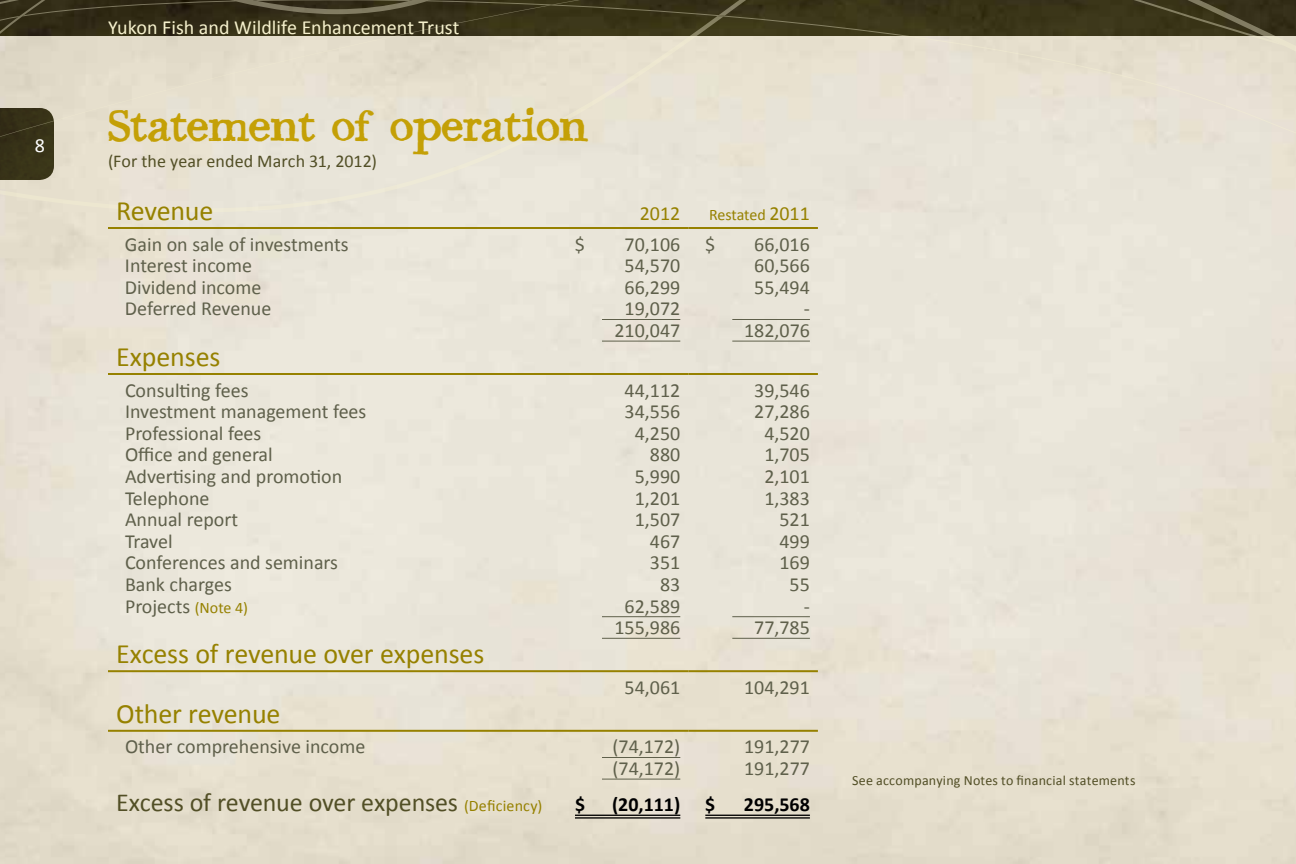
<style>
.page{position:relative;width:1296px;height:864px;background:#fff}
.page>*{position:absolute;margin:0;border:0;box-sizing:border-box;transform-origin:0 0}
.t1{font:44px "Bodoni Hand";letter-spacing:-.025em;color:#c4a006}
.t2{font:28px "Calibri";letter-spacing:-.01em;color:#968100}
.t3{font:26px "Calibri";letter-spacing:-.01em;color:#524f26}
.t4{font:20px "Calibri";color:#5f604b}
.t5{font:20px "Calibri";color:#f6f1cd}
.t6{font:700 20px "Calibri";color:#000}
.t7{font:20px "Calibri";color:#968100}
.t8{font:20px "Calibri";color:#fff}
.t9{font:18px "Calibri";letter-spacing:.005em;color:#524f26}
.t10{font:16px "Calibri";letter-spacing:-.01em;color:#968100}
.t11{font:14px "Calibri";letter-spacing:.015em;color:#524f26}
.s1{font-size:20px}
.s2{font-size:16px;color:#968100}
</style>
<div class="page">
<svg style="left:0;top:247px;width:1296px;height:31px;background:#e8e4d7"></svg>
<svg style="left:0;top:0;width:1296px;height:247px;background:#ccc6b6"></svg>
<hr style="left:108px;top:227px;width:450px;height:2px;background:#968100">
<hr style="left:558px;top:227px;width:130px;height:2px;background:#968100">
<hr style="left:688px;top:227px;width:130px;height:2px;background:#968100">
<hr style="left:108px;top:373px;width:450px;height:2px;background:#968100">
<hr style="left:558px;top:373px;width:130px;height:2px;background:#968100">
<hr style="left:688px;top:373px;width:130px;height:2px;background:#968100">
<hr style="left:108px;top:670px;width:450px;height:2px;background:#968100">
<hr style="left:558px;top:670px;width:130px;height:2px;background:#968100">
<hr style="left:688px;top:670px;width:130px;height:2px;background:#968100">
<hr style="left:108px;top:730px;width:450px;height:2px;background:#968100">
<hr style="left:558px;top:730px;width:130px;height:2px;background:#968100">
<hr style="left:688px;top:730px;width:130px;height:2px;background:#968100">
<hr style="left:602px;top:319px;width:78px;height:1px;background:#5f604b">
<hr style="left:732px;top:319px;width:78px;height:1px;background:#5f604b">
<hr style="left:602px;top:341px;width:78px;height:1px;background:#5f604b">
<hr style="left:732px;top:341px;width:78px;height:1px;background:#5f604b">
<hr style="left:602px;top:616px;width:78px;height:1px;background:#5f604b">
<hr style="left:732px;top:616px;width:78px;height:1px;background:#5f604b">
<hr style="left:602px;top:638px;width:78px;height:1px;background:#5f604b">
<hr style="left:732px;top:638px;width:78px;height:1px;background:#5f604b">
<hr style="left:602px;top:757px;width:78px;height:1px;background:#5f604b">
<hr style="left:602px;top:779px;width:78px;height:1px;background:#5f604b">
<hr style="left:575px;top:815px;width:105px;height:1px;background:#000">
<hr style="left:575px;top:817px;width:105px;height:2px;background:#000">
<hr style="left:705px;top:815px;width:105px;height:1px;background:#000">
<hr style="left:705px;top:817px;width:105px;height:2px;background:#000">
<p class="t8" style="left:35px;top:132px;width:12px">8</p>
<p class="t5" style="left:108px;top:15px;width:353px">Yukon Fish and Wildlife Enhancement Trust</p>
<h1 class="t1" style="left:108px;top:106px;width:482px">Statement of operation</h1>
<p class="t9" style="left:108px;top:150px;width:271px">(For the year ended March 31, 2012)</p>
<h2 class="t2" style="left:116px;top:193px;width:99px">Revenue</h2>
<p class="t7" style="left:640px;top:201px;width:42px">2012</p>
<p class="t10" style="left:709px;top:205px;width:102px">Restated <span class="s1">2011</span></p>
<p class="t4" style="left:125px;top:231px;width:225px">Gain on sale of investments</p>
<p class="t4" style="left:575px;top:231px;width:12px">$</p>
<p class="t4" style="left:625px;top:231px;width:92px">70,106 $</p>
<p class="t4" style="left:754px;top:231px;width:57px">66,016</p>
<p class="t4" style="left:125px;top:253px;width:129px">Interest income</p>
<p class="t4" style="left:625px;top:253px;width:57px">54,570</p>
<p class="t4" style="left:754px;top:253px;width:57px">60,566</p>
<p class="t4" style="left:125px;top:275px;width:138px">Dividend income</p>
<p class="t4" style="left:625px;top:275px;width:57px">66,299</p>
<p class="t4" style="left:754px;top:275px;width:57px">55,494</p>
<p class="t4" style="left:125px;top:296px;width:148px">Deferred Revenue</p>
<p class="t4" style="left:625px;top:296px;width:57px">19,072</p>
<p class="t4" style="left:804px;top:296px;width:8px">-</p>
<p class="t4" style="left:615px;top:318px;width:67px">210,047</p>
<p class="t4" style="left:744px;top:318px;width:67px">182,076</p>
<h2 class="t2" style="left:116px;top:339px;width:106px">Expenses</h2>
<p class="t4" style="left:125px;top:377px;width:125px">Consulting fees</p>
<p class="t4" style="left:625px;top:377px;width:57px">44,112</p>
<p class="t4" style="left:754px;top:377px;width:57px">39,546</p>
<p class="t4" style="left:125px;top:399px;width:243px">Investment management fees</p>
<p class="t4" style="left:625px;top:399px;width:57px">34,556</p>
<p class="t4" style="left:754px;top:399px;width:57px">27,286</p>
<p class="t4" style="left:125px;top:421px;width:138px">Professional fees</p>
<p class="t4" style="left:635px;top:421px;width:47px">4,250</p>
<p class="t4" style="left:764px;top:421px;width:47px">4,520</p>
<p class="t4" style="left:125px;top:442px;width:149px">Office and general</p>
<p class="t4" style="left:650px;top:442px;width:32px">880</p>
<p class="t4" style="left:764px;top:442px;width:47px">1,705</p>
<p class="t4" style="left:125px;top:464px;width:219px">Advertising and promotion</p>
<p class="t4" style="left:635px;top:464px;width:47px">5,990</p>
<p class="t4" style="left:764px;top:464px;width:47px">2,101</p>
<p class="t4" style="left:125px;top:485px;width:86px">Telephone</p>
<p class="t4" style="left:635px;top:485px;width:47px">1,201</p>
<p class="t4" style="left:764px;top:485px;width:47px">1,383</p>
<p class="t4" style="left:125px;top:507px;width:115px">Annual report</p>
<p class="t4" style="left:635px;top:507px;width:47px">1,507</p>
<p class="t4" style="left:780px;top:507px;width:32px">521</p>
<p class="t4" style="left:125px;top:529px;width:49px">Travel</p>
<p class="t4" style="left:650px;top:529px;width:32px">467</p>
<p class="t4" style="left:780px;top:529px;width:32px">499</p>
<p class="t4" style="left:125px;top:550px;width:215px">Conferences and seminars</p>
<p class="t4" style="left:650px;top:550px;width:32px">351</p>
<p class="t4" style="left:780px;top:550px;width:32px">169</p>
<p class="t4" style="left:125px;top:572px;width:108px">Bank charges</p>
<p class="t4" style="left:660px;top:572px;width:22px">83</p>
<p class="t4" style="left:790px;top:572px;width:22px">55</p>
<p class="t4" style="left:125px;top:593px;width:125px">Projects <span class="s2">(Note 4)</span></p>
<p class="t4" style="left:625px;top:593px;width:57px">62,589</p>
<p class="t4" style="left:804px;top:593px;width:8px">-</p>
<p class="t4" style="left:615px;top:615px;width:67px">155,986</p>
<p class="t4" style="left:754px;top:615px;width:57px">77,785</p>
<h2 class="t2" style="left:116px;top:636px;width:370px">Excess of revenue over expenses</h2>
<p class="t4" style="left:625px;top:675px;width:57px">54,061</p>
<p class="t4" style="left:744px;top:675px;width:67px">104,291</p>
<h2 class="t2" style="left:116px;top:696px;width:166px">Other revenue</h2>
<p class="t4" style="left:125px;top:734px;width:242px">Other comprehensive income</p>
<p class="t4" style="left:613px;top:734px;width:69px">(74,172)</p>
<p class="t4" style="left:744px;top:734px;width:67px">191,277</p>
<p class="t4" style="left:613px;top:756px;width:69px">(74,172)</p>
<p class="t4" style="left:744px;top:756px;width:67px">191,277</p>
<h3 class="t3" style="left:116px;top:786px;width:428px">Excess of revenue over expenses <span class="s2">(Deficiency)</span></h3>
<p class="t6" style="left:575px;top:792px;width:12px">$</p>
<p class="t6" style="left:612px;top:792px;width:105px">(20,111) $</p>
<p class="t6" style="left:744px;top:792px;width:67px">295,568</p>
<p class="t11" style="left:852px;top:771px;width:285px">See accompanying Notes to financial statements</p>
</div>
